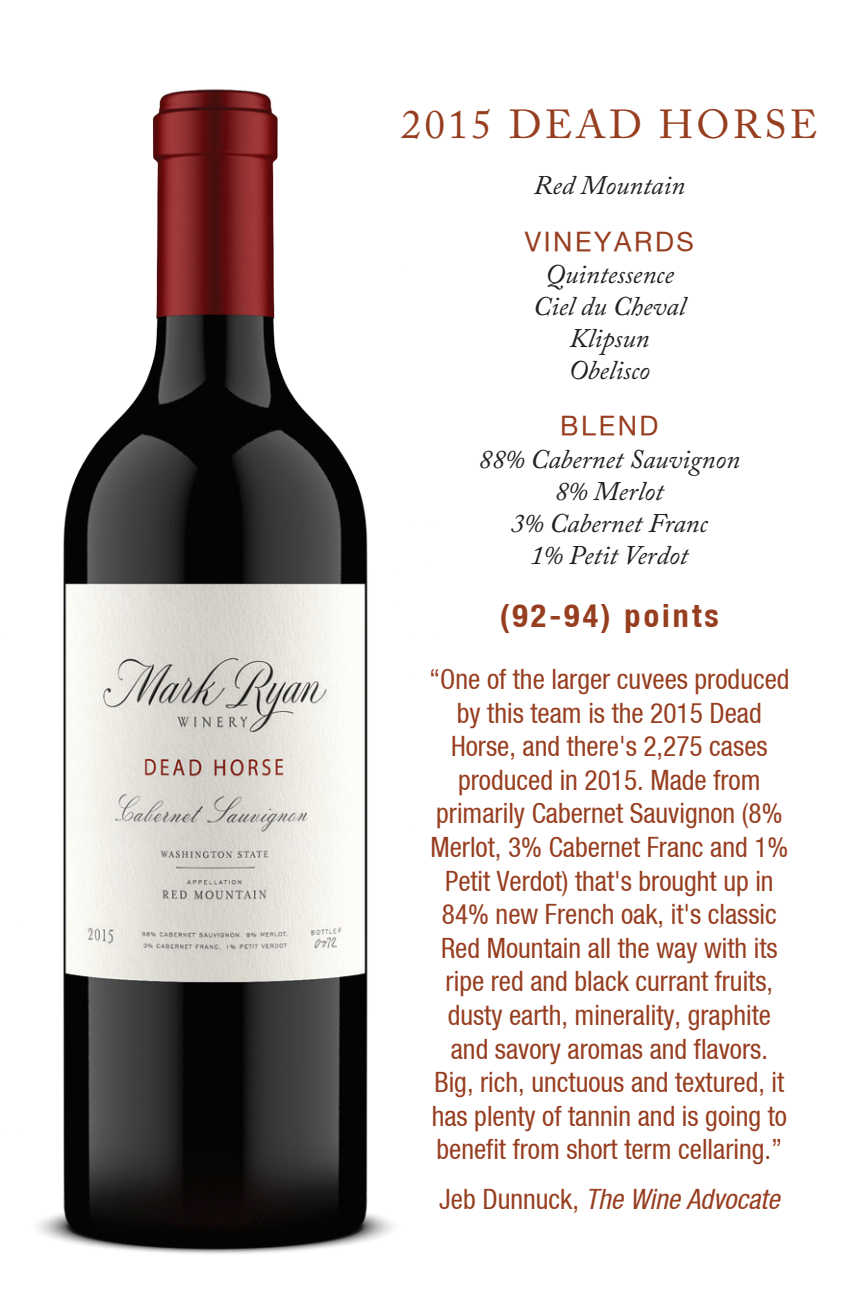
<style>
.page{position:relative;width:864px;height:1296px;background:#fff}
.page>*{position:absolute;margin:0;border:0;box-sizing:border-box;transform-origin:0 0}
.t1{font:40.4px "Adobe Caslon Pro";letter-spacing:.085em;color:#973e20}
.t2{font:32px "Helvetica Neue 77";letter-spacing:.095em;color:#973e20}
.t3{font:28px/33.6px "Helvetica Neue 57";color:#973e20;text-align:center}
.t4{font:italic 28px "Helvetica Neue 57";color:#973e20}
.t5{font:italic 26.8px/32px "Adobe Caslon Pro";color:#231f20;text-align:center}
.t6{font:26.8px "Helvetica Neue 55";letter-spacing:.095em;color:#973e20}
.s1{font-style:normal}
</style>
<div class="page">
<img style="left:37px;top:89px;width:356px;height:1165px">
<h1 class="t1" style="left:401px;top:101px;width:418px">2015 DEAD HORSE</h1>
<p class="t5" style="left:534px;top:169px;width:153px">Red Mountain</p>
<p class="t6" style="left:525px;top:225px;width:171px">VINEYARDS</p>
<p class="t5" style="left:533px;top:258px;width:154px">Quintessence<br>Ciel du Cheval<br>Klipsun<br>Obelisco</p>
<p class="t6" style="left:560px;top:410px;width:100px">BLEND</p>
<p class="t5" style="left:479px;top:442px;width:263px">88% Cabernet Sauvignon<br>8% Merlot<br>3% Cabernet Franc<br>1% Petit Verdot</p>
<p class="t2" style="left:500px;top:596px;width:220px">(92-94) points</p>
<p class="t3" style="left:429px;top:662px;width:362px">“One of the larger cuvees produced by this team is the 2015 Dead<br>Horse, and there's 2,275 cases produced in 2015. Made from primarily Cabernet Sauvignon (8%<br>Merlot, 3% Cabernet Franc and 1%<br>Petit Verdot) that's brought up in<br>84% new French oak, it's classic<br>Red Mountain all the way with its ripe red and black currant fruits, dusty earth, minerality, graphite and savory aromas and flavors.<br>Big, rich, unctuous and textured, it has plenty of tannin and is going to benefit from short term cellaring.”</p>
<p class="t4" style="left:439px;top:1183px;width:342px"><span class="s1">Jeb Dunnuck,</span> The Wine Advocate</p>
</div>
